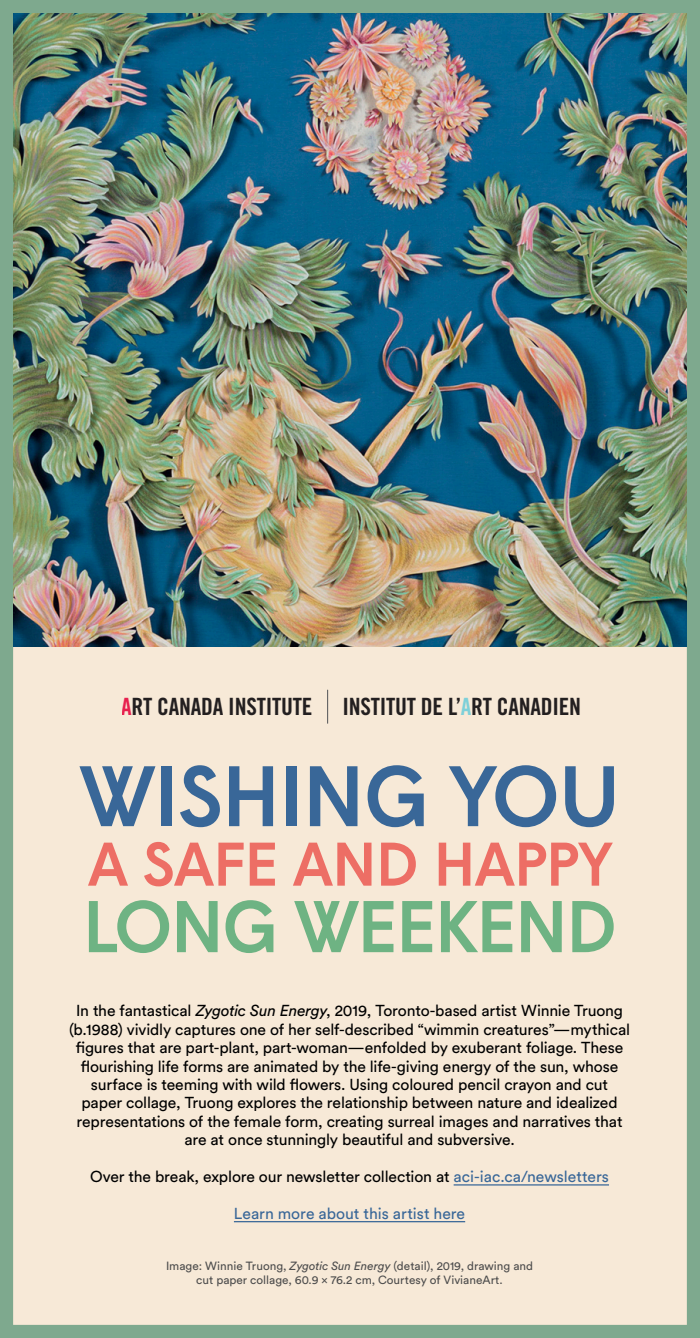
<style>
.page{position:relative;width:700px;height:1338px;background:#fff}
.page>*{position:absolute;margin:0;border:0;box-sizing:border-box;transform-origin:0 0}
.t1{font:500 85.58px "Wigrum";letter-spacing:-.025em;color:#396798}
.t2{font:500 73.06px "Wigrum";letter-spacing:-.035em;color:#6eb383}
.t3{font:500 61.51px "Wigrum";letter-spacing:-.025em;color:#ed6e65}
.t4{font:23.8px "Trade Gothic Bold Cond Twenty";letter-spacing:-.01em;color:#231f20}
.t5{font:15.75px/18.4px "Circular Std";letter-spacing:-.01em;color:#000;text-align:center}
.t6{font:15.75px "Circular Std";color:#396798}
.t7{font:11.81px/14.2px "Circular Std";color:#4d4d4d;text-align:center}
.s1{color:#e7204e}
.s2{color:#7ed0d9}
.s3{font-family:"Circular Std Book Italic"}
.s4{color:#396798}
</style>
<div class="page">
<div style="left:7px;top:7px;width:686px;height:1324px;background:#f7e9d7"></div>
<div style="left:0;top:0;width:700px;height:1338px;border:13px solid #7ea98e"></div>
<hr style="left:454px;top:1184px;width:155px;height:1px;background:#396798">
<hr style="left:234px;top:1221px;width:231px;height:1px;background:#396798">
<hr style="left:327px;top:690px;width:1px;height:33px;background:#57585a">
<img style="left:13px;top:13px;width:674px;height:634px">
<p class="t4" style="left:121px;top:692px;width:193px"><span class="s1">A</span>RT CANADA INSTITUTE</p>
<p class="t4" style="left:342px;top:692px;width:240px">INSTITUT DE L’<span class="s2">A</span>RT CANADIEN</p>
<p class="t1" style="left:79px;top:732px;width:543px">WISHING YOU</p>
<p class="t3" style="left:88px;top:818px;width:526px">A SAFE AND HAPPY</p>
<p class="t2" style="left:82px;top:872px;width:537px">LONG WEEKEND</p>
<p class="t5" style="left:69px;top:1001px;width:563px">In the fantastical <span class="s3">Zygotic Sun Energy</span>, 2019, Toronto-based artist Winnie Truong (b.1988) vividly captures one of her self-described “wimmin creatures”—mythical figures that are part-plant, part-woman—enfolded by exuberant foliage. These flourishing life forms are animated by the life-giving energy of the sun, whose surface is teeming with wild flowers. Using coloured pencil crayon and cut paper collage, Truong explores the relationship between nature and idealized representations of the female form, creating surreal images and narratives that are at once stunningly beautiful and subversive.</p>
<p class="t5" style="left:90px;top:1167px;width:520px">Over the break, explore our newsletter collection at <span class="s4">aci-iac.ca/newsletters</span></p>
<p class="t6" style="left:234px;top:1203px;width:233px">Learn more about this artist here</p>
<p class="t7" style="left:166px;top:1258px;width:369px">Image: Winnie Truong, <span class="s3">Zygotic Sun Energy</span> (detail), 2019, drawing and cut paper collage, 60.9 x 76.2 cm, Courtesy of VivianeArt.</p>
</div>
